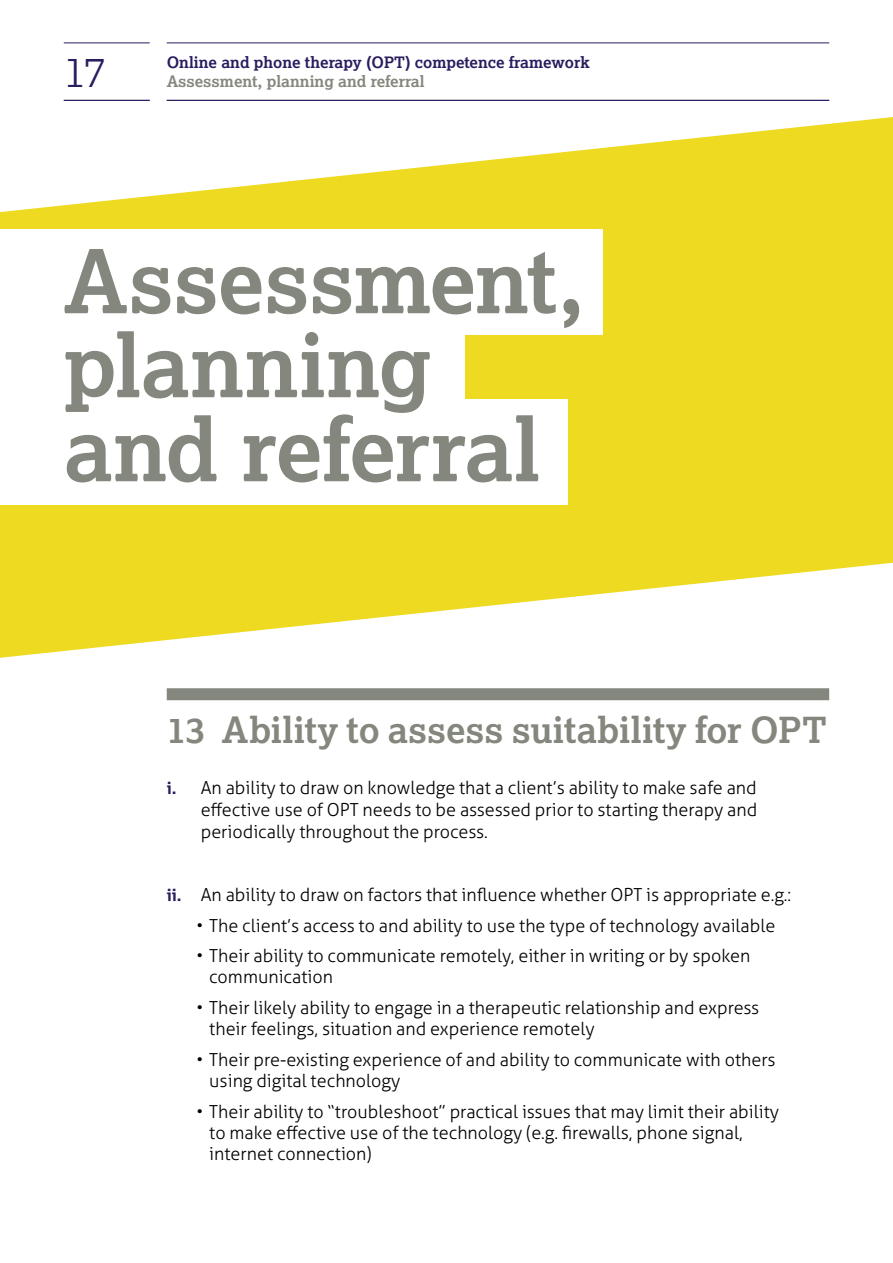
<style>
.page{position:relative;width:893px;height:1263px;background:#fff}
.page>*{position:absolute;margin:0;border:0;box-sizing:border-box;transform-origin:0 0}
.Heading_2{font:700 87px/84px "Lexia";letter-spacing:-.01em;color:#84877d}
.t1{font:300 42px "Lexia";color:#2a1c5f}
.Heading_3{font:700 36px "Lexia";color:#84877d}
.t2{font:300 18px/21px "Aller";color:#000}
.t3{font:700 15.75px "Lexia";color:#2a1c5f}
.t4{font:700 15.75px "Lexia";color:#84877d}
.s1{font-weight:700;font-size:16.5px;color:#2a1c5f}
</style>
<div class="page">
<svg style="left:0;top:117px;width:893px;height:541px;fill:#eeda20"></svg>
<div style="left:0;top:230px;width:602px;height:105px;background:#fff"></div>
<div style="left:0;top:322px;width:464px;height:105px;background:#fff"></div>
<div style="left:0;top:399px;width:567px;height:106px;background:#fff"></div>
<div style="left:167px;top:688px;width:662px;height:12px;background:#84877d"></div>
<hr style="left:167px;top:43px;width:662px;height:1px;background:#2a1c5f">
<hr style="left:64px;top:43px;width:86px;height:1px;background:#2a1c5f">
<hr style="left:167px;top:100px;width:662px;height:1px;background:#2a1c5f">
<hr style="left:64px;top:100px;width:86px;height:1px;background:#2a1c5f">
<h2 class="t1" style="left:64px;top:45px;width:44px">17</h2>
<p class="t3" style="left:167px;top:52px;width:425px">Online and phone therapy (OPT) competence framework</p>
<p class="t4" style="left:167px;top:71px;width:259px">Assessment, planning and referral</p>
<h2 class="Heading_2" style="left:64px;top:237px;width:522px">Assessment, planning and referral</h2>
<h3 class="Heading_3" style="left:167px;top:707px;width:662px">13 Ability to assess suitability for OPT</h3>
<p class="t2" style="left:201px;top:777px;width:558px;line-height:21.8px;text-align:justify;text-indent:-34px"><span class="s1">i.</span> An ability to draw on knowledge that a client’s ability to make safe and effective use of OPT needs to be assessed prior to starting therapy and periodically throughout the process.</p>
<p class="t2" style="left:167px;top:884px;width:626px"><span class="s1">ii.</span> An ability to draw on factors that influence whether OPT is appropriate e.g.:</p>
<p class="t2" style="left:197px;top:915px;width:580px">• The client’s access to and ability to use the type of technology available</p>
<p class="t2" style="left:209px;top:945px;width:543px;text-indent:-13px">• Their ability to communicate remotely, either in writing or by spoken communication</p>
<p class="t2" style="left:209px;top:997px;width:552px;text-indent:-13px">• Their likely ability to engage in a therapeutic relationship and express their feelings, situation and experience remotely</p>
<p class="t2" style="left:209px;top:1049px;width:568px;text-indent:-13px">• Their pre-existing experience of and ability to communicate with others using digital technology</p>
<p class="t2" style="left:209px;top:1101px;width:571px;text-indent:-13px">• Their ability to “troubleshoot” practical issues that may limit their ability to make effective use of the technology (e.g. firewalls, phone signal, internet connection)</p>
</div>
